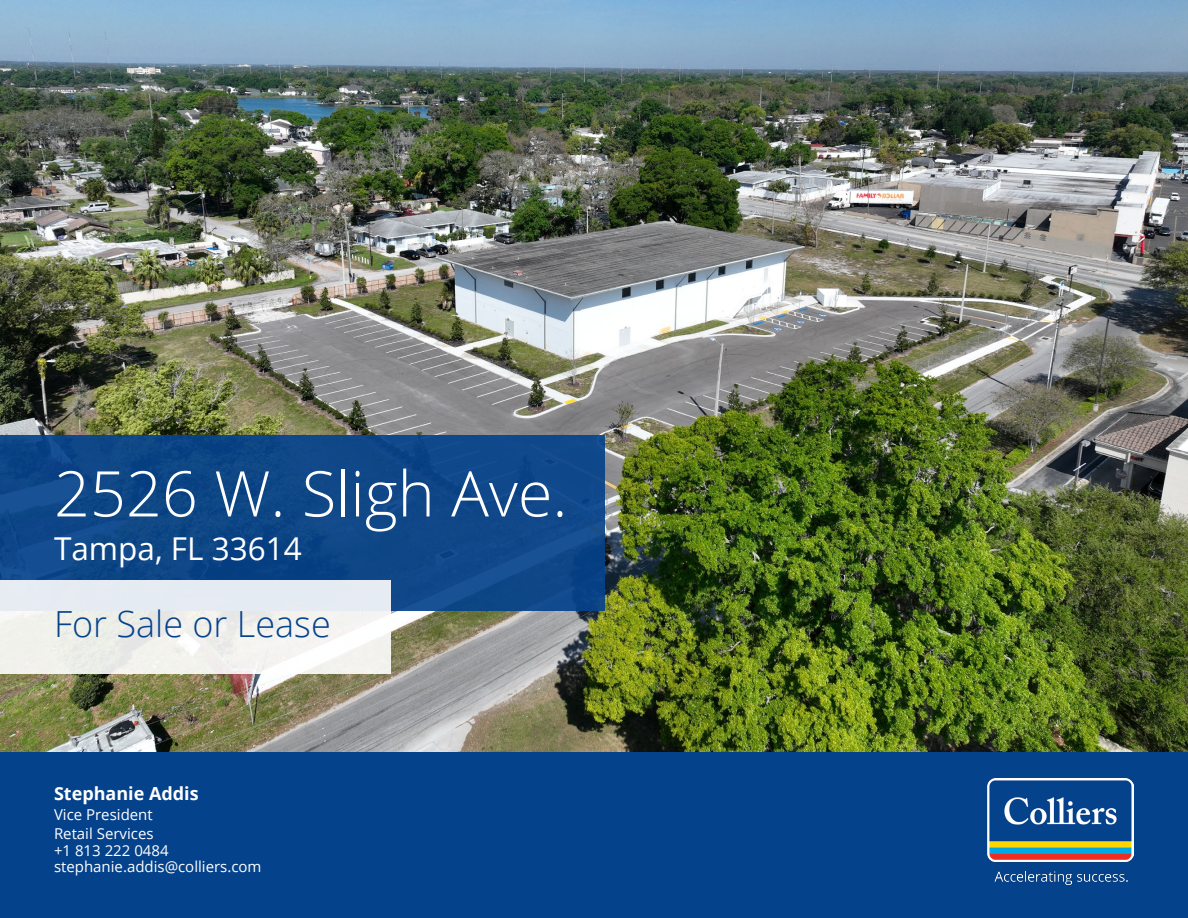
<style>
.page{position:relative;width:1188px;height:918px;background:#fff}
.page>*{position:absolute;margin:0;border:0;box-sizing:border-box;transform-origin:0 0}
.t1{font:300 63px "Open Sans";color:#fff}
.t2{font:300 36px "Open Sans";color:#05428c}
.t3{font:31.5px "Open Sans";color:#fff}
.t4{font:700 18px "Open Sans";color:#fff}
.t5{font:15px "Open Sans";color:#fff}
</style>
<div class="page">
<img style="left:0;top:0;width:1188px;height:753px">
<div style="left:0;top:435px;width:605px;height:175px;background:#0f4787"></div>
<svg style="left:0;top:580px;width:391px;height:94px;fill:#eeeff1"></svg>
<div style="left:0;top:753px;width:1188px;height:165px;background:#05428c"></div>
<img style="left:987px;top:779px;width:147px;height:106px">
<p class="t1" style="left:54px;top:450px;width:515px">2526 W. Sligh Ave.</p>
<p class="t3" style="left:54px;top:527px;width:249px">Tampa, FL 33614</p>
<p class="t2" style="left:54px;top:599px;width:278px">For Sale or Lease</p>
<p class="t4" style="left:54px;top:781px;width:146px">Stephanie Addis</p>
<p class="t5" style="left:54px;top:804px;width:100px">Vice President</p>
<p class="t5" style="left:54px;top:823px;width:101px">Retail Services</p>
<p class="t5" style="left:54px;top:840px;width:116px">+1 813 222 0484</p>
<p class="t5" style="left:54px;top:856px;width:209px">stephanie.addis@colliers.com</p>
</div>
